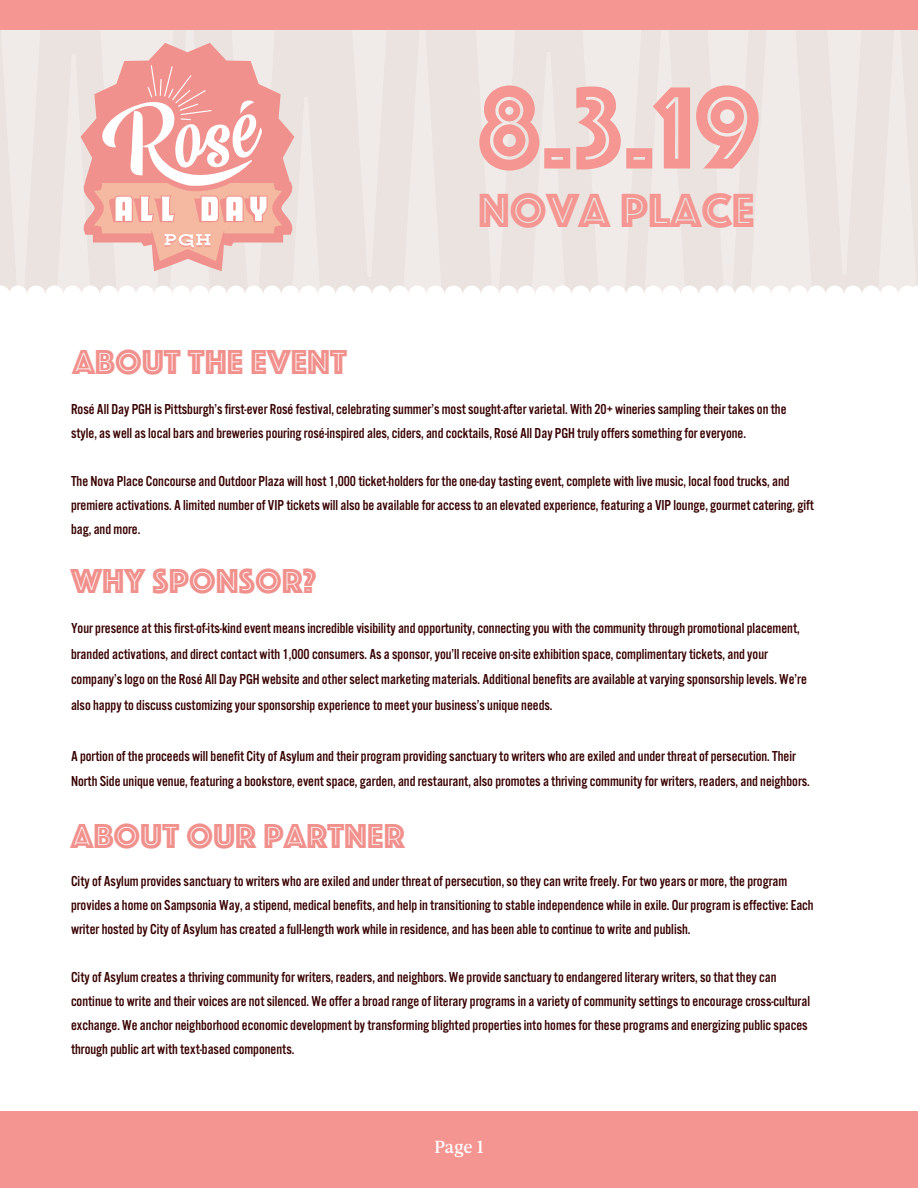
<style>
.page{position:relative;width:918px;height:1188px;background:#fff}
.page>*{position:absolute;margin:0;border:0;box-sizing:border-box;transform-origin:0 0}
.t1{font:121.5px "Phosphate Inline";color:#f59692}
.t2{font:49.65px "Phosphate Inline";color:#f59692}
.t3{font:36px "Phosphate Inline";color:#f1918d}
.t4{font:500 18px "Breve News";color:#fff}
.t5{font:15px/24px "Alternate Got No 3 D";color:#380000}
</style>
<div class="page">
<div style="left:0;top:1112px;width:918px;height:76px;background:#f59591"></div>
<svg style="left:0;top:0;width:918px;height:293px;background:#eed6d3"></svg>
<h1 class="t1" style="left:478px;top:42px;width:284px">8.3.19</h1>
<h2 class="t2" style="left:478px;top:175px;width:278px">NOVA PLACE</h2>
<h3 class="t3" style="left:72px;top:337px;width:276px">ABOUT THE EVENT</h3>
<p class="t5" style="left:71px;top:397px;width:717px">Rosé All Day PGH is Pittsburgh’s first-ever Rosé festival, celebrating summer’s most sought-after varietal. With 20+ wineries sampling their takes on the style, as well as local bars and breweries pouring rosé-inspired ales, ciders, and cocktails, Rosé All Day PGH truly offers something for everyone.</p>
<p class="t5" style="left:71px;top:469px;width:745px">The Nova Place Concourse and Outdoor Plaza will host 1,000 ticket-holders for the one-day tasting event, complete with live music, local food trucks, and premiere activations. A limited number of VIP tickets will also be available for access to an elevated experience, featuring a VIP lounge, gourmet catering, gift bag, and more.</p>
<h3 class="t3" style="left:71px;top:556px;width:247px">WHY SPONSOR?</h3>
<p class="t5" style="left:71px;top:616px;width:737px;line-height:25.5px">Your presence at this first-of-its-kind event means incredible visibility and opportunity, connecting you with the community through promotional placement, branded activations, and direct contact with 1,000 consumers. As a sponsor, you’ll receive on-site exhibition space, complimentary tickets, and your company’s logo on the Rosé All Day PGH website and other select marketing materials. Additional benefits are available at varying sponsorship levels. We’re also happy to discuss customizing your sponsorship experience to meet your business’s unique needs.</p>
<p class="t5" style="left:71px;top:743px;width:740px;line-height:25.5px">A portion of the proceeds will benefit City of Asylum and their program providing sanctuary to writers who are exiled and under threat of persecution. Their<br>North Side unique venue, featuring a bookstore, event space, garden, and restaurant, also promotes a thriving community for writers, readers, and neighbors.</p>
<h3 class="t3" style="left:71px;top:810px;width:335px">ABOUT OUR PARTNER</h3>
<p class="t5" style="left:71px;top:869px;width:744px">City of Asylum provides sanctuary to writers who are exiled and under threat of persecution, so they can write freely. For two years or more, the program provides a home on Sampsonia Way, a stipend, medical benefits, and help in transitioning to stable independence while in exile. Our program is effective: Each writer hosted by City of Asylum has created a full-length work while in residence, and has been able to continue to write and publish.</p>
<p class="t5" style="left:71px;top:965px;width:741px">City of Asylum creates a thriving community for writers, readers, and neighbors. We provide sanctuary to endangered literary writers, so that they can continue to write and their voices are not silenced. We offer a broad range of literary programs in a variety of community settings to encourage cross-cultural exchange. We anchor neighborhood economic development by transforming blighted properties into homes for these programs and energizing public spaces through public art with text-based components.</p>
<p class="t4" style="left:434px;top:1137px;width:51px">Page 1</p>
</div>
